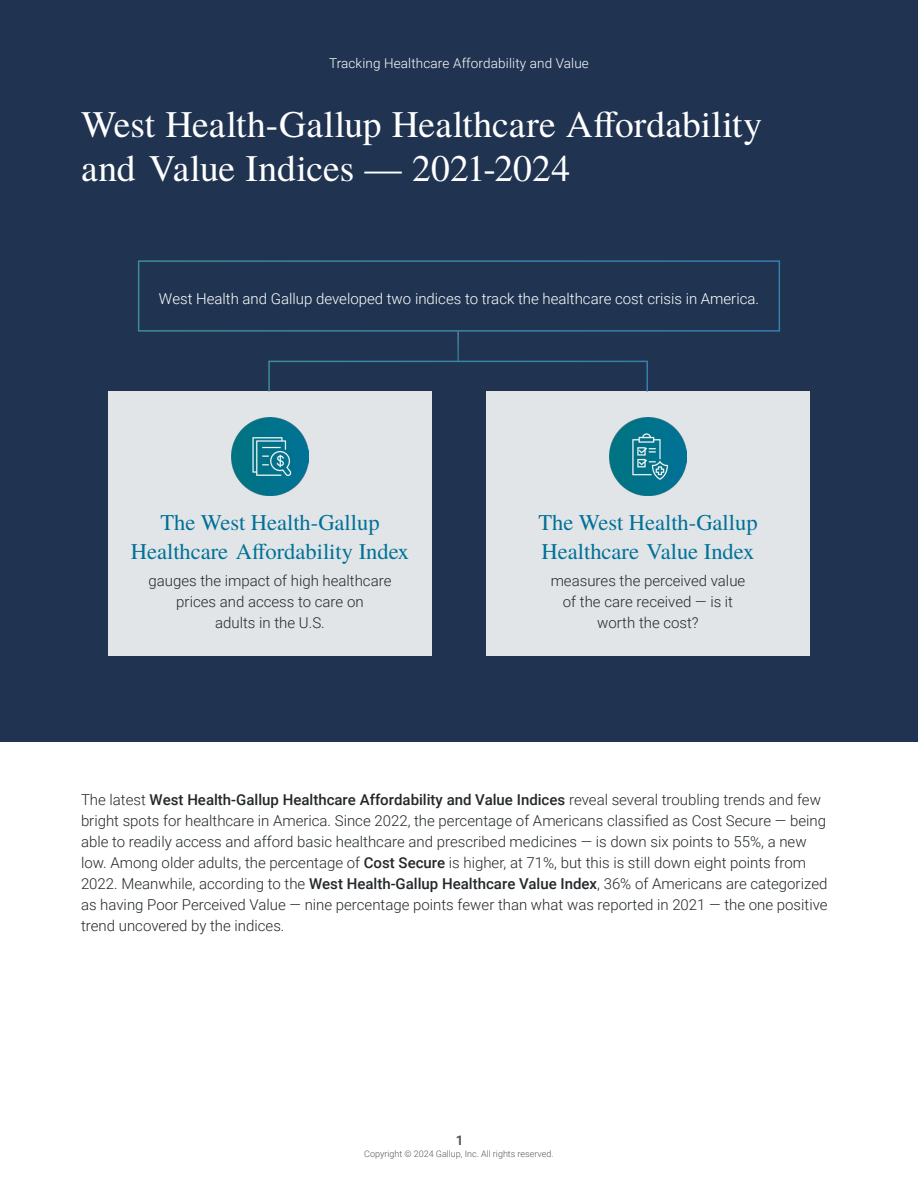
<style>
.page{position:relative;width:918px;height:1188px;background:#fff}
.page>*{position:absolute;margin:0;border:0;box-sizing:border-box;transform-origin:0 0}
.section_header_rev{font:37.5px/43.5px "Te X Gyre Termes";letter-spacing:.005em;color:#fff}
.body_shaded_serif{font:22.5px/28.5px "Te X Gyre Termes";color:#007198;text-align:center}
.body_span{font:300 15px/21px "Roboto";color:#23282a}
.body_shaded{font:300 15px/21px "Roboto";color:#23282a;text-align:center}
.body_frame{font:300 15px "Roboto";color:#fff}
.t1{font:300 13.5px "Roboto";letter-spacing:.01em;color:#fff}
.t2{font:700 13.5px "Roboto";color:#52575a}
.t3{font:300 9px "Roboto";color:#52575a}
.s1{font-weight:500}
</style>
<div class="page">
<div style="left:0;top:0;width:918px;height:742px;background:#203451"></div>
<div style="left:108px;top:391px;width:324px;height:117px;background:#e2e5e7"></div>
<div style="left:108px;top:486px;width:324px;height:100px;background:#e2e5e7"></div>
<div style="left:108px;top:544px;width:324px;height:111px;background:#e2e5e7"></div>
<img style="left:231px;top:418px;width:78px;height:77px">
<div style="left:486px;top:391px;width:324px;height:117px;background:#e2e5e7"></div>
<div style="left:486px;top:486px;width:324px;height:100px;background:#e2e5e7"></div>
<div style="left:486px;top:544px;width:324px;height:111px;background:#e2e5e7"></div>
<img style="left:609px;top:418px;width:78px;height:77px">
<hr style="left:457px;top:331px;width:2px;height:30px;background:#fff">
<hr style="left:268px;top:361px;width:2px;height:31px;background:#3d8c9c">
<hr style="left:646px;top:361px;width:2px;height:31px;background:#357fab">
<hr style="left:268px;top:361px;width:380px;height:1px;background:#fff">
<p class="t1" style="left:329px;top:54px;width:261px">Tracking Healthcare Affordability and Value</p>
<h2 class="section_header_rev" style="left:81px;top:101px;width:683px">West Health-Gallup Healthcare Affordability and Value Indices — 2021-2024</h2>
<p class="body_frame" style="left:159px;top:288px;width:602px">West Health and Gallup developed two indices to track the healthcare cost crisis in America.</p>
<p class="body_shaded_serif" style="left:131px;top:507px;width:280px">The West Health-Gallup<br>Healthcare Affordability Index</p>
<p class="body_shaded" style="left:148px;top:570px;width:245px">gauges the impact of high healthcare prices and access to care on<br>adults in the U.S.</p>
<p class="body_shaded_serif" style="left:538px;top:507px;width:221px;text-align:left">The West Health-Gallup<br>Healthcare Value Index</p>
<p class="body_shaded" style="left:551px;top:570px;width:196px">measures the perceived value of the care received — is it worth the cost?</p>
<p class="body_span" style="left:81px;top:788px;width:748px">The latest <span class="s1">West Health-Gallup Healthcare Affordability and Value Indices</span> reveal several troubling trends and few bright spots for healthcare in America. Since 2022, the percentage of Americans classified as Cost Secure — being able to readily access and afford basic healthcare and prescribed medicines — is down six points to 55%, a new low. Among older adults, the percentage of <span class="s1">Cost Secure</span> is higher, at 71%, but this is still down eight points from 2022. Meanwhile, according to the <span class="s1">West Health-Gallup Healthcare Value Index</span>, 36% of Americans are categorized as having Poor Perceived Value — nine percentage points fewer than what was reported in 2021 — the one positive trend uncovered by the indices.</p>
<p class="t2" style="left:455px;top:1131px;width:9px">1</p>
<p class="t3" style="left:364px;top:1147px;width:191px">Copyright © 2024 Gallup, Inc. All rights reserved.</p>
</div>
